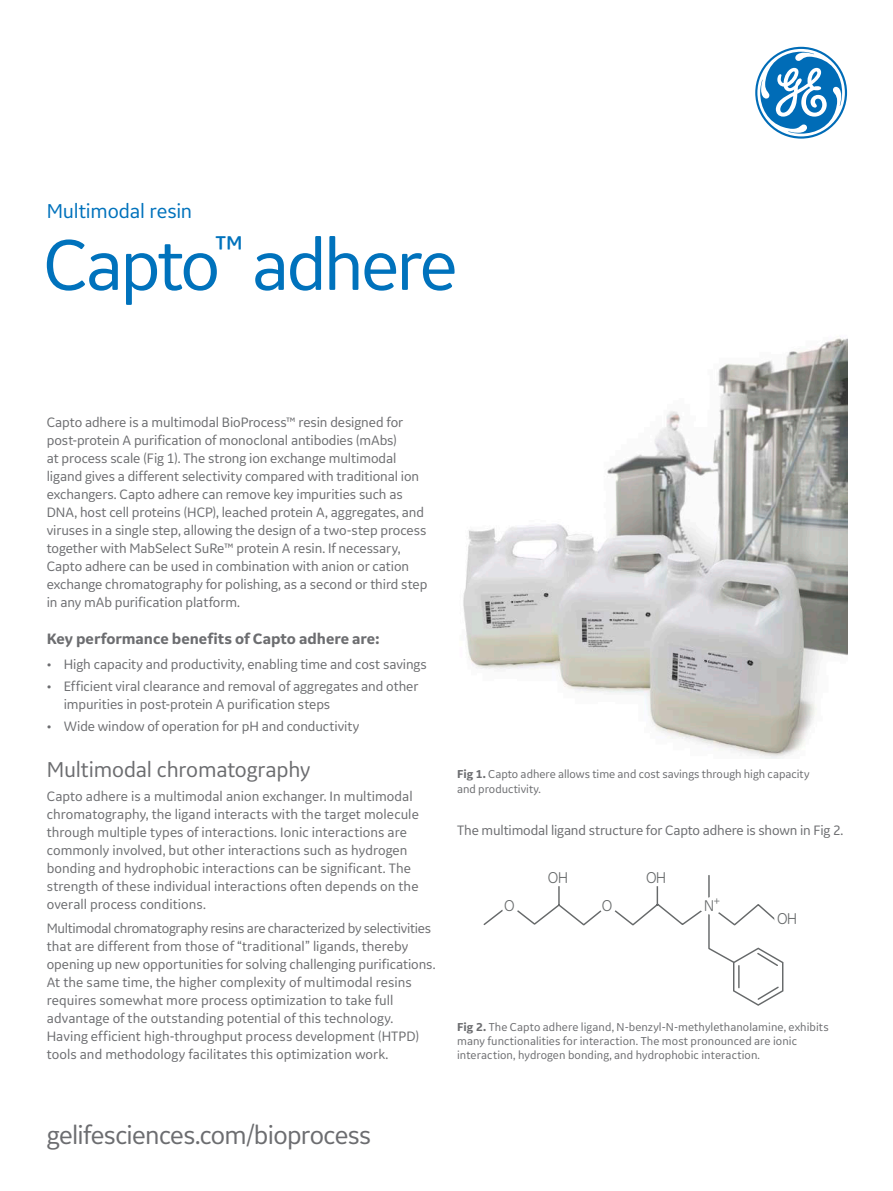
<style>
.page{position:relative;width:893px;height:1191px;background:#fff}
.page>*{position:absolute;margin:0;border:0;box-sizing:border-box;transform-origin:0 0}
.t1{font:75px "GE Inspira Sans";letter-spacing:-.04em;color:#0072bc}
.t2{font:27px "GE Inspira Sans";letter-spacing:-.025em;color:#6c6d70}
.t3{font:22.5px "GE Inspira Sans";letter-spacing:-.01em;color:#6c6d70}
.t4{font:21px "GE Inspira Sans";letter-spacing:-.01em;color:#0072bc}
.t5{font:15.9px "GE Inspira";color:#66696a}
.t6{font:700 15.75px "GE Inspira Sans";letter-spacing:-.005em;color:#6c6d70}
.t7{font:14.25px/18px "GE Inspira Sans";letter-spacing:-.005em;color:#6c6d70}
.t8{font:12px/14.2px "GE Inspira Sans";letter-spacing:.005em;color:#6c6d70}
.t9{font:11.55px "GE Inspira";color:#66696a}
.s1{font-weight:700}
</style>
<div class="page">
<svg style="left:755px;top:47px;width:92px;height:92px"></svg>
<img style="left:463px;top:338px;width:384px;height:420px">
<svg style="left:483px;top:875px;width:301px;height:130px"></svg>
<h3 class="t4" style="left:47px;top:197px;width:147px">Multimodal resin</h3>
<h1 class="t1" style="left:43px;top:218px;width:416px">Capto<sup>™</sup> adhere</h1>
<p class="t7" style="left:47px;top:413px;width:382px">Capto adhere is a multimodal BioProcess™ resin designed for post-protein A purification of monoclonal antibodies (mAbs)<br>at process scale (Fig 1). The strong ion exchange multimodal ligand gives a different selectivity compared with traditional ion exchangers. Capto adhere can remove key impurities such as DNA, host cell proteins (HCP), leached protein A, aggregates, and viruses in a single step, allowing the design of a two-step process together with MabSelect SuRe™ protein A resin. If necessary, Capto adhere can be used in combination with anion or cation exchange chromatography for polishing, as a second or third step in any mAb purification platform.</p>
<p class="t6" style="left:47px;top:629px;width:334px">Key performance benefits of Capto adhere are:</p>
<p class="t7" style="left:47px;top:654px;width:382px">• High capacity and productivity, enabling time and cost savings</p>
<p class="t7" style="left:64px;top:677px;width:356px;text-indent:-17px">• Efficient viral clearance and removal of aggregates and other impurities in post-protein A purification steps</p>
<p class="t7" style="left:47px;top:717px;width:314px">• Wide window of operation for pH and conductivity</p>
<h3 class="t3" style="left:47px;top:755px;width:265px">Multimodal chromatography</h3>
<p class="t7" style="left:47px;top:786px;width:374px">Capto adhere is a multimodal anion exchanger. In multimodal chromatography, the ligand interacts with the target molecule through multiple types of interactions. Ionic interactions are commonly involved, but other interactions such as hydrogen bonding and hydrophobic interactions can be significant. The strength of these individual interactions often depends on the overall process conditions.</p>
<p class="t7" style="left:47px;top:919px;width:390px">Multimodal chromatography resins are characterized by selectivities that are different from those of “traditional” ligands, thereby opening up new opportunities for solving challenging purifications.<br>At the same time, the higher complexity of multimodal resins requires somewhat more process optimization to take full advantage of the outstanding potential of this technology.<br>Having efficient high-throughput process development (HTPD) tools and methodology facilitates this optimization work.</p>
<p class="t8" style="left:457px;top:767px;width:354px"><span class="s1">Fig 1.</span> Capto adhere allows time and cost savings through high capacity and productivity.</p>
<p class="t7" style="left:457px;top:820px;width:388px">The multimodal ligand structure for Capto adhere is shown in Fig 2.</p>
<p class="t5" style="left:548px;top:868px;width:22px">OH</p>
<p class="t5" style="left:646px;top:868px;width:22px">OH</p>
<p class="t5" style="left:504px;top:896px;width:12px">O</p>
<p class="t5" style="left:602px;top:896px;width:12px">O</p>
<p class="t5" style="left:704px;top:896px;width:12px">N</p>
<p class="t9" style="left:714px;top:893px;width:8px">+</p>
<p class="t5" style="left:777px;top:909px;width:22px">OH</p>
<p class="t8" style="left:457px;top:1019px;width:373px"><span class="s1">Fig 2.</span> The Capto adhere ligand, N-benzyl-N-methylethanolamine, exhibits many functionalities for interaction. The most pronounced are ionic interaction, hydrogen bonding, and hydrophobic interaction.</p>
<h2 class="t2" style="left:47px;top:1118px;width:326px">gelifesciences.com/bioprocess</h2>
</div>
